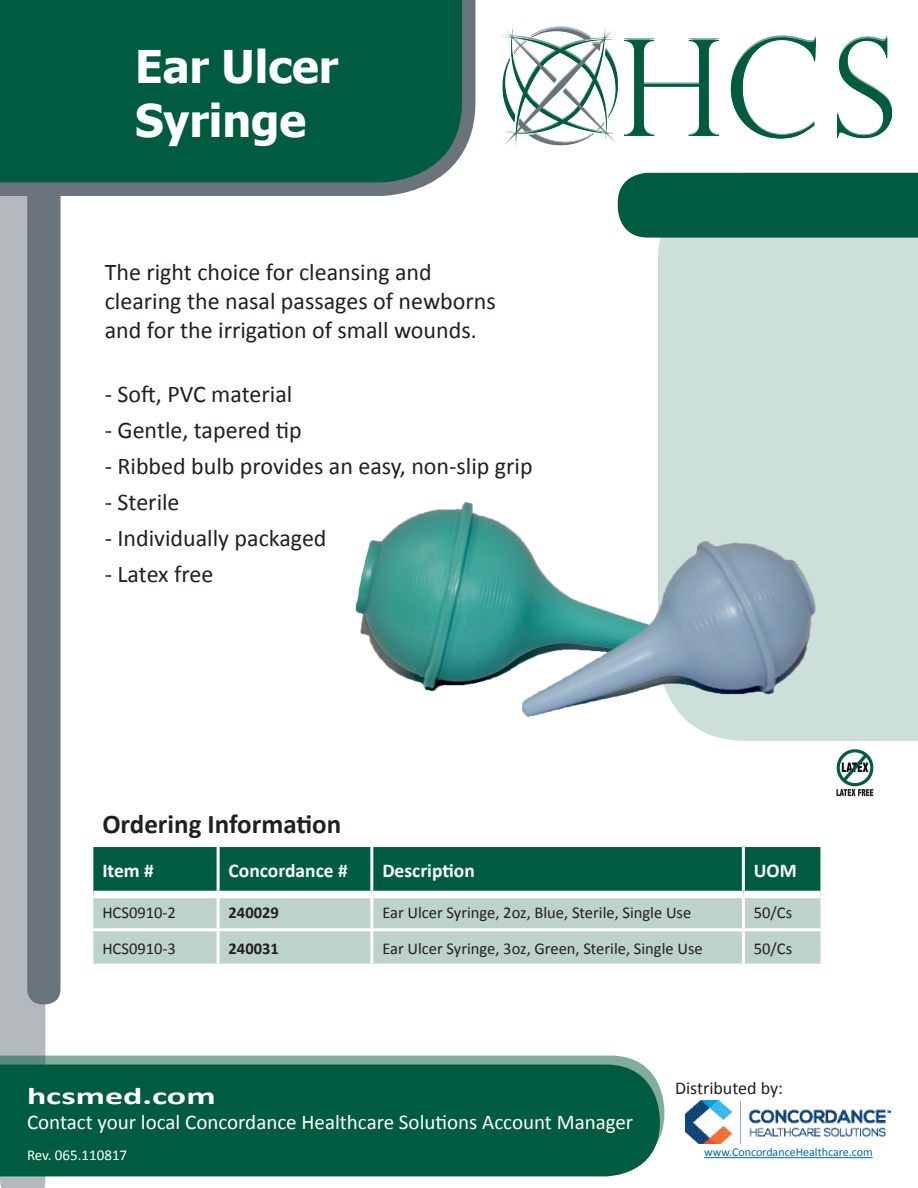
<style>
.page{position:relative;width:918px;height:1188px;background:#fff}
.page>*{position:absolute;margin:0;border:0;box-sizing:border-box;transform-origin:0 0}
.t1{font:700 45px/54px "Tahoma";color:#fff}
.t2{font:700 27px "Calibri";color:#231f20}
.t3{font:24px/28.8px "Calibri";color:#231f20}
.t4{font:700 24px "Calibri";color:#fff;scale:1.5 1}
.t5{font:21px "Calibri";color:#fff}
.t6{font:700 19.5px "Calibri";color:#fff}
.t7{font:18px "Calibri";color:#231f20}
.t8{font:16.5px "Calibri";color:#231f20}
.t9{font:700 16.5px "Calibri";color:#231f20}
.t10{font:15px "Calibri";color:#fff}
.t11{font:12px "Calibri";color:#0068a9}
</style>
<div class="page">
<div style="left:658px;top:238px;width:260px;height:503px;background:#cddfd9"></div>
<div style="left:45px;top:196px;width:15px;height:808px;background:#6a747b"></div>
<svg style="left:0;top:196px;width:45px;height:992px;background:#9ba2a7"></svg>
<hr style="left:704px;top:1157px;width:169px;height:1px;background:#0068a9">
<img style="left:686px;top:1101px;width:205px;height:42px">
<div style="left:618px;top:173px;width:300px;height:65px;background:#005c41"></div>
<svg style="left:0;top:0;width:476px;height:196px;background:#0e614a"></svg>
<div style="left:93px;top:847px;width:727px;height:44px;background:#005c41"></div>
<div style="left:93px;top:898px;width:727px;height:66px;background:#bdd2c9"></div>
<hr style="left:217px;top:847px;width:3px;height:44px;background:#fff">
<hr style="left:370px;top:847px;width:3px;height:44px;background:#fff">
<hr style="left:742px;top:847px;width:3px;height:44px;background:#fff">
<hr style="left:217px;top:898px;width:3px;height:30px;background:#fff">
<hr style="left:370px;top:898px;width:3px;height:30px;background:#fff">
<hr style="left:742px;top:898px;width:3px;height:30px;background:#fff">
<hr style="left:90px;top:928px;width:128px;height:3px;background:#fff">
<hr style="left:218px;top:928px;width:154px;height:3px;background:#fff">
<hr style="left:217px;top:931px;width:3px;height:33px;background:#fff">
<hr style="left:372px;top:928px;width:371px;height:3px;background:#fff">
<hr style="left:370px;top:931px;width:3px;height:33px;background:#fff">
<hr style="left:743px;top:928px;width:80px;height:3px;background:#fff">
<hr style="left:742px;top:931px;width:3px;height:33px;background:#fff">
<img style="left:501px;top:27px;width:390px;height:119px">
<img style="left:836px;top:750px;width:38px;height:46px">
<svg style="left:0;top:1056px;width:664px;height:81px;background:#80aca0"></svg>
<div style="left:0;top:1065px;width:660px;height:111px;background:#005c41"></div>
<img style="left:355px;top:463px;width:473px;height:278px">
<p class="t1" style="left:135px;top:37px;width:205px">Ear Ulcer<br>Syringe</p>
<p class="t3" style="left:105px;top:256px;width:393px">The right choice for cleansing and clearing the nasal passages of newborns and for the irrigation of small wounds.</p>
<p class="t3" style="left:105px;top:379px;width:189px">- Soft, PVC material</p>
<p class="t3" style="left:105px;top:415px;width:198px">- Gentle, tapered tip</p>
<p class="t3" style="left:105px;top:451px;width:429px">- Ribbed bulb provides an easy, non-slip grip</p>
<p class="t3" style="left:105px;top:487px;width:76px">- Sterile</p>
<p class="t3" style="left:105px;top:523px;width:223px">- Individually packaged</p>
<p class="t3" style="left:105px;top:559px;width:110px">- Latex free</p>
<p class="t2" style="left:102px;top:807px;width:240px">Ordering Information</p>
<p class="t6" style="left:102px;top:859px;width:53px">Item #</p>
<p class="t6" style="left:229px;top:859px;width:121px">Concordance #</p>
<p class="t6" style="left:382px;top:859px;width:94px">Description</p>
<p class="t6" style="left:754px;top:859px;width:44px">UOM</p>
<p class="t8" style="left:102px;top:903px;width:75px">HCS0910-2</p>
<p class="t9" style="left:229px;top:903px;width:52px">240029</p>
<p class="t8" style="left:382px;top:903px;width:310px">Ear Ulcer Syringe, 2oz, Blue, Sterile, Single Use</p>
<p class="t8" style="left:754px;top:903px;width:40px">50/Cs</p>
<p class="t8" style="left:102px;top:938px;width:75px">HCS0910-3</p>
<p class="t9" style="left:229px;top:938px;width:52px">240031</p>
<p class="t8" style="left:382px;top:938px;width:322px">Ear Ulcer Syringe, 3oz, Green, Sterile, Single Use</p>
<p class="t8" style="left:754px;top:938px;width:40px">50/Cs</p>
<p class="t4" style="left:27px;top:1081px;width:127px">hcsmed.com</p>
<p class="t5" style="left:27px;top:1109px;width:608px">Contact your local Concordance Healthcare Solutions Account Manager</p>
<p class="t10" style="left:27px;top:1146px;width:102px">Rev. 065.110817</p>
<p class="t7" style="left:675px;top:1076px;width:110px">Distributed by:</p>
<p class="t11" style="left:704px;top:1145px;width:170px">www.ConcordanceHealthcare.com</p>
</div>
